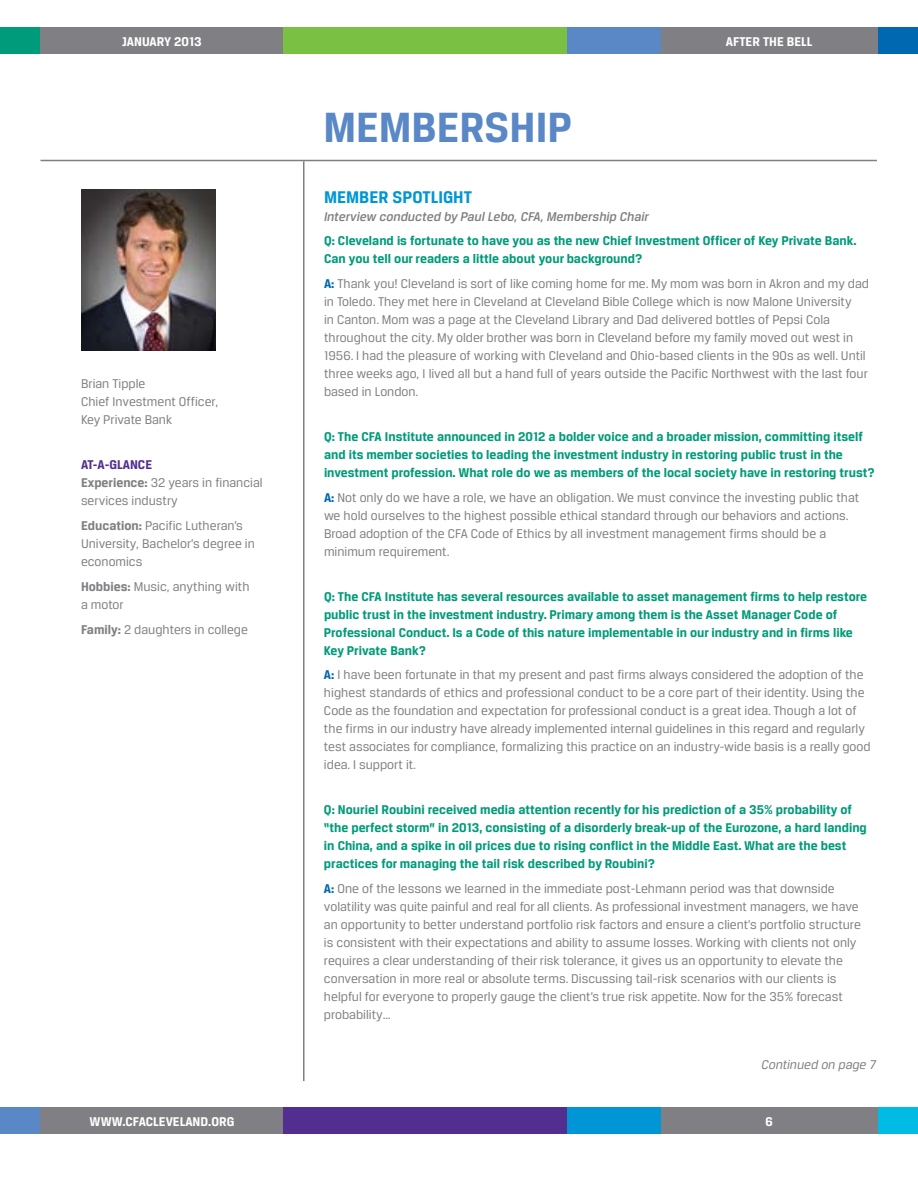
<style>
.page{position:relative;width:918px;height:1188px;background:#fff}
.page>*{position:absolute;margin:0;border:0;box-sizing:border-box;transform-origin:0 0}
.t1{font:700 45px "CFA Breuer Text";color:#5a87c6}
.t2{font:700 18px "CFA Breuer Text";color:#0096d6}
.t3{font:13.5px/18px "CFA Breuer Text";color:#807f83}
.t4{font:700 13.5px/18px "CFA Breuer Text";color:#009b7a}
.t5{font:italic 500 13.5px "CFA Breuer Text";color:#807f83}
.t6{font:700 13.5px "CFA Breuer Text";color:#fff}
.t7{font:italic 13.5px "CFA Breuer Text";color:#807f83}
.s1{font-weight:700;color:#522e91}
.s2{font-weight:700}
.s3{font-weight:700;color:#0067b1}
</style>
<div class="page">
<img style="left:81px;top:189px;width:135px;height:162px">
<div style="left:0;top:27px;width:40px;height:27px;background:#009b7a"></div>
<div style="left:284px;top:27px;width:283px;height:27px;background:#7ac143"></div>
<div style="left:567px;top:27px;width:94px;height:27px;background:#5a87c6"></div>
<div style="left:877px;top:27px;width:41px;height:27px;background:#0067b1"></div>
<div style="left:661px;top:27px;width:217px;height:27px;background:#807f83"></div>
<div style="left:40px;top:27px;width:244px;height:27px;background:#807f83"></div>
<div style="left:0;top:1107px;width:40px;height:27px;background:#5a87c6"></div>
<div style="left:284px;top:1107px;width:283px;height:27px;background:#522e91"></div>
<div style="left:567px;top:1107px;width:94px;height:27px;background:#0096d6"></div>
<div style="left:878px;top:1107px;width:40px;height:27px;background:#00bce4"></div>
<div style="left:661px;top:1107px;width:217px;height:27px;background:#807f83"></div>
<div style="left:40px;top:1107px;width:244px;height:27px;background:#807f83"></div>
<hr style="left:303px;top:161px;width:1px;height:920px;background:#807f83">
<hr style="left:40px;top:160px;width:837px;height:1px;background:#807f83">
<p class="t6" style="left:122px;top:34px;width:81px">january 2013</p>
<p class="t6" style="left:726px;top:34px;width:88px">After the Bell</p>
<p class="t3" style="left:81px;top:375px;width:139px">Brian Tipple<br>Chief Investment Officer,<br>Key Private Bank</p>
<p class="t3" style="left:81px;top:456px;width:183px"><span class="s1">at-a-glance<br></span><span class="s2">Experience:</span> 32 years in financial services industry</p>
<p class="t3" style="left:81px;top:516px;width:175px"><span class="s2">Education:</span> Pacific Lutheran’s<br>University, Bachelor’s degree in economics</p>
<p class="t3" style="left:81px;top:577px;width:170px"><span class="s2">Hobbies:</span> Music, anything with a motor</p>
<p class="t3" style="left:81px;top:620px;width:168px"><span class="s2">Family:</span> 2 daughters in college</p>
<h1 class="t1" style="left:323px;top:102px;width:246px">membership</h1>
<h2 class="t2" style="left:324px;top:186px;width:149px">Member spotlight</h2>
<p class="t5" style="left:324px;top:209px;width:326px">Interview conducted by Paul Lebo, CFA, Membership Chair</p>
<p class="t4" style="left:324px;top:232px;width:533px">Q: Cleveland is fortunate to have you as the new Chief Investment Officer of Key Private Bank.<br>Can you tell our readers a little about your background?</p>
<p class="t3" style="left:324px;top:274px;width:546px"><span class="s3">A:</span> Thank you! Cleveland is sort of like coming home for me. My mom was born in Akron and my dad in Toledo. They met here in Cleveland at Cleveland Bible College which is now Malone University<br>in Canton. Mom was a page at the Cleveland Library and Dad delivered bottles of Pepsi Cola throughout the city. My older brother was born in Cleveland before my family moved out west in 1956. I had the pleasure of working with Cleveland and Ohio-based clients in the 90s as well. Until three weeks ago, I lived all but a hand full of years outside the Pacific Northwest with the last four based in London.</p>
<p class="t4" style="left:324px;top:427px;width:552px">Q: The CFA Institute announced in 2012 a bolder voice and a broader mission, committing itself and its member societies to leading the investment industry in restoring public trust in the investment profession. What role do we as members of the local society have in restoring trust?</p>
<p class="t3" style="left:324px;top:488px;width:537px"><span class="s3">A:</span> Not only do we have a role, we have an obligation. We must convince the investing public that we hold ourselves to the highest possible ethical standard through our behaviors and actions.<br>Broad adoption of the CFA Code of Ethics by all investment management firms should be a minimum requirement.</p>
<p class="t4" style="left:324px;top:587px;width:545px">Q: The CFA Institute has several resources available to asset management firms to help restore public trust in the investment industry. Primary among them is the Asset Manager Code of Professional Conduct. Is a Code of this nature implementable in our industry and in firms like Key Private Bank?</p>
<p class="t3" style="left:324px;top:666px;width:548px"><span class="s3">A:</span> I have been fortunate in that my present and past firms always considered the adoption of the highest standards of ethics and professional conduct to be a core part of their identity. Using the Code as the foundation and expectation for professional conduct is a great idea. Though a lot of the firms in our industry have already implemented internal guidelines in this regard and regularly test associates for compliance, formalizing this practice on an industry-wide basis is a really good idea. I support it.</p>
<p class="t4" style="left:324px;top:801px;width:544px">Q: Nouriel Roubini received media attention recently for his prediction of a 35% probability of “the perfect storm” in 2013, consisting of a disorderly break-up of the Eurozone, a hard landing in China, and a spike in oil prices due to rising conflict in the Middle East. What are the best practices for managing the tail risk described by Roubini?</p>
<p class="t3" style="left:324px;top:879px;width:538px"><span class="s3">A:</span> One of the lessons we learned in the immediate post-Lehmann period was that downside volatility was quite painful and real for all clients. As professional investment managers, we have an opportunity to better understand portfolio risk factors and ensure a client’s portfolio structure is consistent with their expectations and ability to assume losses. Working with clients not only requires a clear understanding of their risk tolerance, it gives us an opportunity to elevate the conversation in more real or absolute terms. Discussing tail-risk scenarios with our clients is helpful for everyone to properly gauge the client’s true risk appetite. Now for the 35% forecast probability…</p>
<p class="t7" style="left:761px;top:1057px;width:116px">Continued on page 7</p>
<p class="t6" style="left:90px;top:1114px;width:146px">www.cfacleveland.org</p>
<p class="t6" style="left:766px;top:1114px;width:9px">6</p>
</div>
